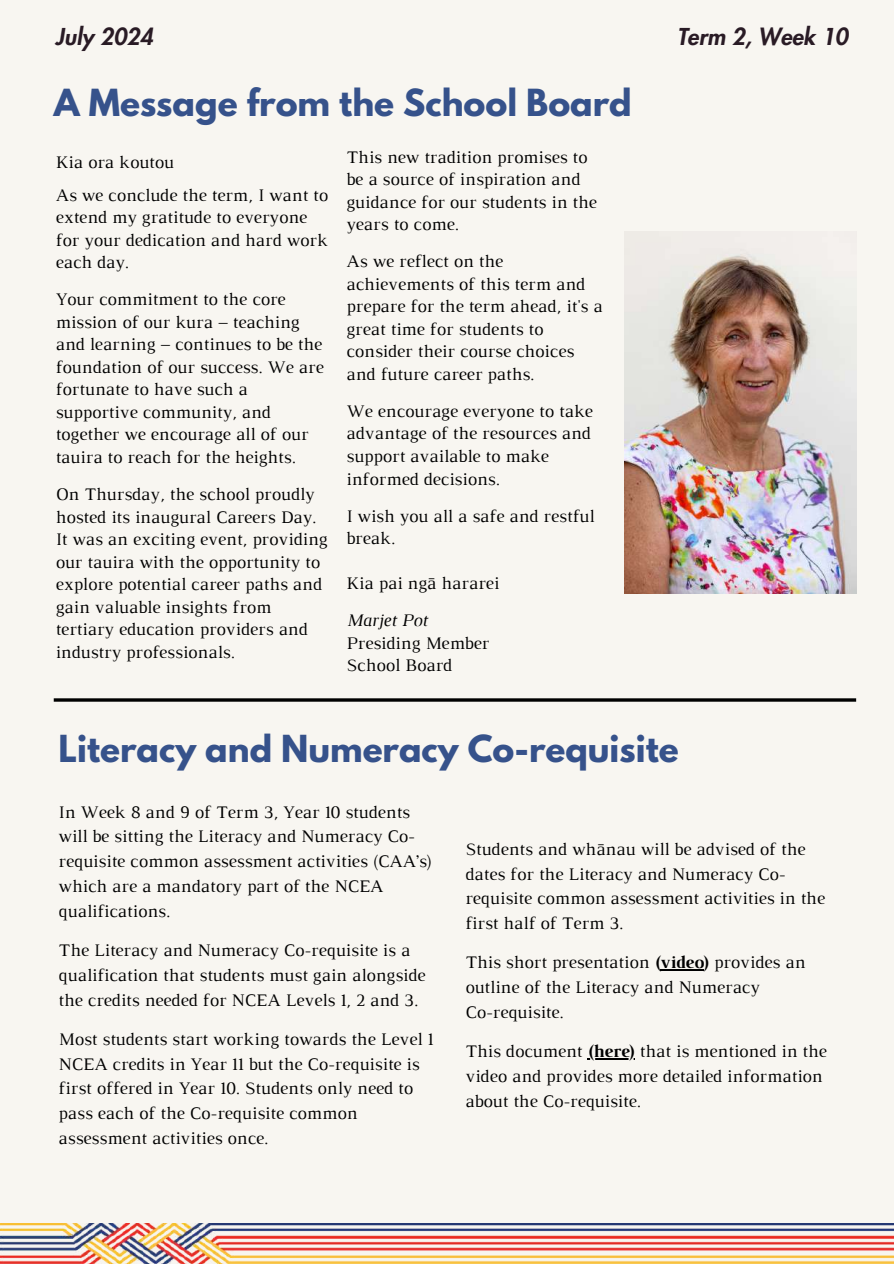
<style>
.page{position:relative;width:894px;height:1264px;background:#fff}
.page>*{position:absolute;margin:0;border:0;box-sizing:border-box;transform-origin:0 0}
.t1{font:700 33.15px "League Spartan";color:#36528b}
.t2{font:700 33px "League Spartan";color:#36528b}
.t3{font:italic 800 22.8px "Futura LT Pro";color:#291b25}
.t4{font:18px/22.5px "Luthier";color:#000}
.t5{font:italic 18px "Luthier";color:#000}
.s1{font-weight:700}
</style>
<div class="page">
<div style="left:0;top:0;width:893px;height:1263px;background:#f8f6f1"></div>
<hr style="left:54px;top:698px;width:801px;height:3px;background:#000">
<img style="left:624px;top:232px;width:232px;height:361px">
<img style="left:0;top:1223px;width:893px;height:40px">
<hr style="left:660px;top:969px;width:43px;height:1px;background:#000">
<hr style="left:587px;top:1058px;width:47px;height:1px;background:#000">
<p class="t3" style="left:55px;top:27px;width:99px">July 2024</p>
<p class="t3" style="left:676px;top:27px;width:172px">Term 2, Week 10</p>
<h1 class="t1" style="left:54px;top:87px;width:579px">A Message from the School Board</h1>
<p class="t4" style="left:56px;top:147px;width:274px;line-height:32.7px">Kia ora koutou<br>As we conclude the term, I want to</p>
<p class="t4" style="left:56px;top:207px;width:273px">extend my gratitude to everyone for your dedication and hard work each day.</p>
<p class="t4" style="left:56px;top:289px;width:269px">Your commitment to the core mission of our kura – teaching and learning – continues to be the foundation of our success. We are fortunate to have such a supportive community, and together we encourage all of our tauira to reach for the heights.</p>
<p class="t4" style="left:56px;top:484px;width:273px">On Thursday, the school proudly hosted its inaugural Careers Day.<br>It was an exciting event, providing our tauira with the opportunity to explore potential career paths and gain valuable insights from tertiary education providers and industry professionals.</p>
<p class="t4" style="left:346px;top:147px;width:252px">This new tradition promises to be a source of inspiration and guidance for our students in the years to come.</p>
<p class="t4" style="left:346px;top:251px;width:258px">As we reflect on the achievements of this term and prepare for the term ahead, it's a great time for students to consider their course choices and future career paths.</p>
<p class="t4" style="left:346px;top:401px;width:248px">We encourage everyone to take advantage of the resources and support available to make informed decisions.</p>
<p class="t4" style="left:346px;top:506px;width:249px">I wish you all a safe and restful break.</p>
<p class="t4" style="left:346px;top:573px;width:154px">Kia pai ngā hararei</p>
<p class="t5" style="left:346px;top:614px;width:83px">Marjet Pot</p>
<p class="t4" style="left:346px;top:633px;width:144px">Presiding Member<br>School Board</p>
<h2 class="t2" style="left:59px;top:732px;width:621px">Literacy and Numeracy Co-requisite</h2>
<p class="t4" style="left:59px;top:800px;width:375px;line-height:24.8px">In Week 8 and 9 of Term 3, Year 10 students will be sitting the Literacy and Numeracy Co&shy;requisite common assessment activities (CAA’s) which are a mandatory part of the NCEA qualifications.</p>
<p class="t4" style="left:59px;top:939px;width:368px;line-height:24.8px">The Literacy and Numeracy Co-requisite is a qualification that students must gain alongside the credits needed for NCEA Levels 1, 2 and 3.</p>
<p class="t4" style="left:59px;top:1028px;width:376px;line-height:24.8px">Most students start working towards the Level 1<br>NCEA credits in Year 11 but the Co-requisite is first offered in Year 10. Students only need to pass each of the Co-requisite common assessment activities once.</p>
<p class="t4" style="left:465px;top:837px;width:361px;line-height:24.8px">Students and whānau will be advised of the dates for the Literacy and Numeracy Co&shy;requisite common assessment activities in the first half of Term 3.</p>
<p class="t4" style="left:465px;top:951px;width:341px;line-height:24.8px">This short presentation <span class="s1">(video)</span> provides an outline of the Literacy and Numeracy<br>Co-requisite.</p>
<p class="t4" style="left:465px;top:1040px;width:363px;line-height:24.8px">This document <span class="s1">(here)</span> that is mentioned in the video and provides more detailed information about the Co-requisite.</p>
</div>
